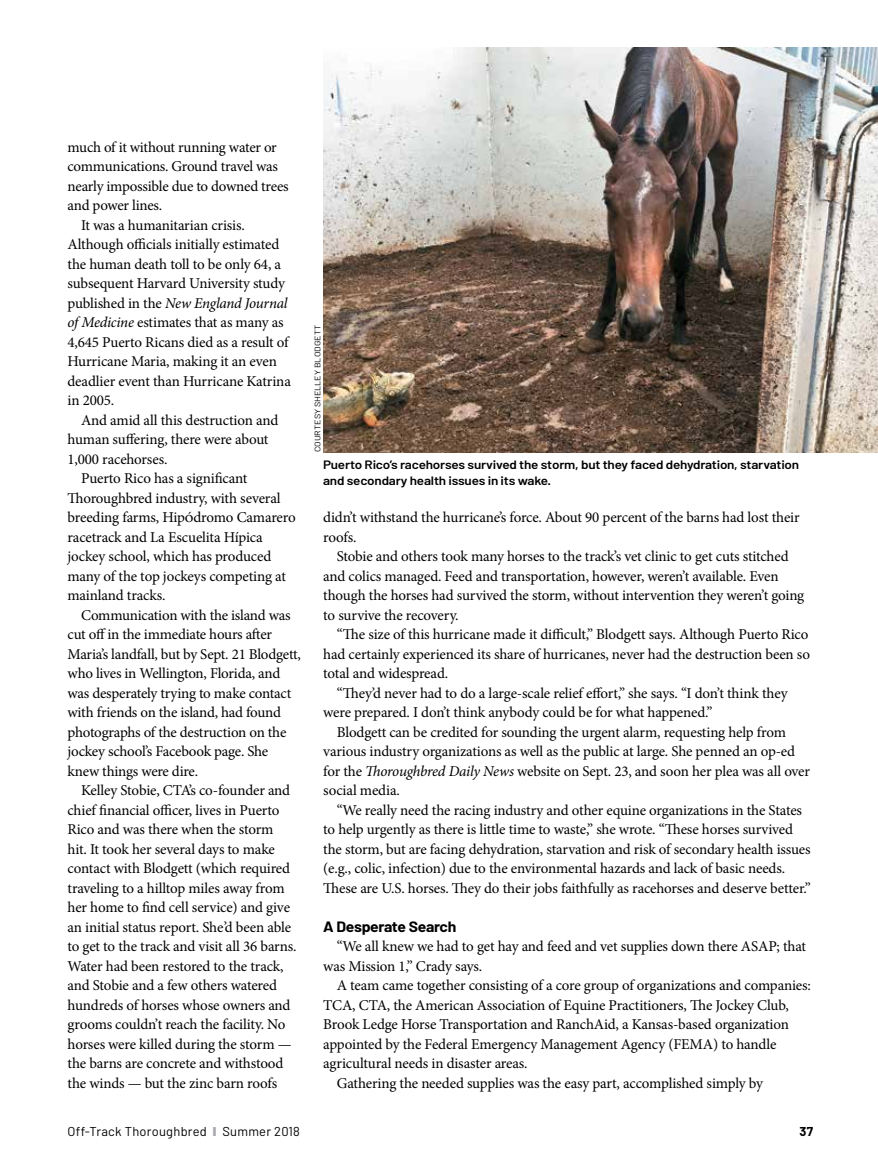
<style>
.page{position:relative;width:878px;height:1175px;background:#fff}
.page>*{position:absolute;margin:0;border:0;box-sizing:border-box;transform-origin:0 0}
.t1{font:15px/19.5px "Minion Pro";letter-spacing:-.015em;color:#000}
.t2{font:italic 15px "Minion Pro";letter-spacing:-.02em;color:#000}
.t3{font:700 15px "Barlow";letter-spacing:-.02em;color:#000;scale:1.05 1}
.t4{font:12.9px "Barlow";letter-spacing:.02em;color:#000}
.t5{font:700 12.9px "Barlow";color:#000}
.t6{font:600 12.15px/16.2px "Barlow";letter-spacing:-.015em;color:#000;scale:1.11 1}
.t7{font:8.1px "Barlow";color:#000;scale:1.11 1}
.s1{font-style:normal}
.s2{font-style:italic}
.s3{color:#a7a9ac}
</style>
<div class="page">
<img style="left:323px;top:47px;width:555px;height:405px">
<p class="t1" style="left:68px;top:137px;width:211px">much of it without running water or</p>
<p class="t1" style="left:68px;top:157px;width:212px">communications. Ground travel was</p>
<p class="t1" style="left:68px;top:176px;width:223px">nearly impossible due to downed trees</p>
<p class="t1" style="left:68px;top:196px;width:96px">and power lines.</p>
<p class="t1" style="left:81px;top:215px;width:165px">It was a humanitarian crisis.</p>
<p class="t1" style="left:68px;top:235px;width:213px">Although officials initially estimated</p>
<p class="t1" style="left:68px;top:254px;width:215px">the human death toll to be only 64, a</p>
<p class="t1" style="left:68px;top:274px;width:219px">subsequent Harvard University study</p>
<p class="t2" style="left:68px;top:292px;width:221px"><span class="s1">published in the</span> New England Journal</p>
<p class="t1" style="left:68px;top:313px;width:217px"><span class="s2">of Medicine</span> estimates that as many as</p>
<p class="t1" style="left:68px;top:332px;width:223px">4,645 Puerto Ricans died as a result of</p>
<p class="t1" style="left:68px;top:352px;width:211px">Hurricane Maria, making it an even</p>
<p class="t1" style="left:68px;top:371px;width:225px">deadlier event than Hurricane Katrina</p>
<p class="t1" style="left:68px;top:391px;width:48px">in 2005.</p>
<p class="t1" style="left:81px;top:410px;width:199px">And amid all this destruction and</p>
<p class="t1" style="left:68px;top:430px;width:202px">human suffering, there were about</p>
<p class="t1" style="left:68px;top:449px;width:101px">1,000 racehorses.</p>
<p class="t1" style="left:81px;top:469px;width:168px">Puerto Rico has a significant</p>
<p class="t1" style="left:68px;top:488px;width:215px">Thoroughbred industry, with several</p>
<p class="t1" style="left:68px;top:508px;width:230px">breeding farms, HipÓdromo Camarero</p>
<p class="t1" style="left:68px;top:527px;width:197px">racetrack and La Escuelita Hípica</p>
<p class="t1" style="left:68px;top:547px;width:205px">jockey school, which has produced</p>
<p class="t1" style="left:68px;top:566px;width:220px">many of the top jockeys competing at</p>
<p class="t1" style="left:68px;top:586px;width:99px">mainland tracks.</p>
<p class="t1" style="left:81px;top:605px;width:211px">Communication with the island was</p>
<p class="t1" style="left:68px;top:625px;width:206px">cut off in the immediate hours after</p>
<p class="t1" style="left:68px;top:644px;width:235px">Maria’s landfall, but by Sept. 21 Blodgett,</p>
<p class="t1" style="left:68px;top:664px;width:214px">who lives in Wellington, Florida, and</p>
<p class="t1" style="left:68px;top:683px;width:225px">was desperately trying to make contact</p>
<p class="t1" style="left:68px;top:703px;width:215px">with friends on the island, had found</p>
<p class="t1" style="left:68px;top:722px;width:220px">photographs of the destruction on the</p>
<p class="t1" style="left:68px;top:742px;width:202px">jockey school’s Facebook page. She</p>
<p class="t1" style="left:68px;top:761px;width:132px">knew things were dire.</p>
<p class="t1" style="left:81px;top:781px;width:211px">Kelley Stobie, CTA’s co-founder and</p>
<p class="t1" style="left:68px;top:800px;width:213px">chief financial officer, lives in Puerto</p>
<p class="t1" style="left:68px;top:820px;width:207px">Rico and was there when the storm</p>
<p class="t1" style="left:68px;top:839px;width:209px">hit. It took her several days to make</p>
<p class="t1" style="left:68px;top:859px;width:224px">contact with Blodgett (which required</p>
<p class="t1" style="left:68px;top:878px;width:219px">traveling to a hilltop miles away from</p>
<p class="t1" style="left:68px;top:898px;width:224px">her home to find cell service) and give</p>
<p class="t1" style="left:68px;top:917px;width:225px">an initial status report. She’d been able</p>
<p class="t1" style="left:68px;top:937px;width:230px">to get to the track and visit all 36 barns.</p>
<p class="t1" style="left:68px;top:956px;width:217px">Water had been restored to the track,</p>
<p class="t1" style="left:68px;top:976px;width:211px">and Stobie and a few others watered</p>
<p class="t1" style="left:68px;top:995px;width:224px">hundreds of horses whose owners and</p>
<p class="t1" style="left:68px;top:1015px;width:219px">grooms couldn’t reach the facility. No</p>
<p class="t1" style="left:68px;top:1034px;width:225px">horses were killed during the storm —</p>
<p class="t1" style="left:68px;top:1054px;width:217px">the barns are concrete and withstood</p>
<p class="t1" style="left:68px;top:1073px;width:211px">the winds — but the zinc barn roofs</p>
<p class="t7" style="left:312px;top:452px;width:115px;rotate:-90deg">courtesy shelley blodgett</p>
<p class="t6" style="left:323px;top:456px;width:430px">Puerto Rico’s racehorses survived the storm, but they faced dehydration, starvation and secondary health issues in its wake.</p>
<p class="t1" style="left:323px;top:508px;width:478px">didn’t withstand the hurricane’s force. About 90 percent of the barns had lost their roofs.</p>
<p class="t1" style="left:323px;top:547px;width:482px;text-indent:14px">Stobie and others took many horses to the track’s vet clinic to get cuts stitched and colics managed. Feed and transportation, however, weren’t available. Even though the horses had survived the storm, without intervention they weren’t going to survive the recovery.</p>
<p class="t1" style="left:323px;top:625px;width:488px;text-align:justify;text-indent:14px">“The size of this hurricane made it difficult,” Blodgett says. Although Puerto Rico had certainly experienced its share of hurricanes, never had the destruction been so total and widespread.</p>
<p class="t1" style="left:323px;top:683px;width:466px;text-indent:14px">“They’d never had to do a large-scale relief effort,” she says. “I don’t think they were prepared. I don’t think anybody could be for what happened.”</p>
<p class="t1" style="left:323px;top:722px;width:488px;text-indent:14px">Blodgett can be credited for sounding the urgent alarm, requesting help from various industry organizations as well as the public at large. She penned an op-ed for the <span class="s2">Thoroughbred Daily News</span> website on Sept. 23, and soon her plea was all over social media.</p>
<p class="t1" style="left:323px;top:800px;width:489px;text-indent:14px">“We really need the racing industry and other equine organizations in the States to help urgently as there is little time to waste,” she wrote. “These horses survived the storm, but are facing dehydration, starvation and risk of secondary health issues (e.g., colic, infection) due to the environmental hazards and lack of basic needs.<br>These are U.S. horses. They do their jobs faithfully as racehorses and deserve better.”</p>
<p class="t3" style="left:323px;top:917px;width:128px">A Desperate Search</p>
<p class="t1" style="left:323px;top:937px;width:484px;text-indent:14px">“We all knew we had to get hay and feed and vet supplies down there ASAP; that was Mission 1,” Crady says.</p>
<p class="t1" style="left:337px;top:976px;width:475px">A team came together consisting of a core group of organizations and companies:</p>
<p class="t1" style="left:323px;top:995px;width:467px">TCA, CTA, the American Association of Equine Practitioners, The Jockey Club,</p>
<p class="t1" style="left:323px;top:1015px;width:467px">Brook Ledge Horse Transportation and RanchAid, a Kansas-based organization</p>
<p class="t1" style="left:323px;top:1034px;width:454px">appointed by the Federal Emergency Management Agency (FEMA) to handle</p>
<p class="t1" style="left:323px;top:1054px;width:206px">agricultural needs in disaster areas.</p>
<p class="t1" style="left:337px;top:1073px;width:427px">Gathering the needed supplies was the easy part, accomplished simply by</p>
<p class="t4" style="left:68px;top:1123px;width:234px">Off-Track Thoroughbred <span class="s3">❙</span> Summer 2018</p>
<p class="t5" style="left:799px;top:1123px;width:15px">37</p>
</div>
